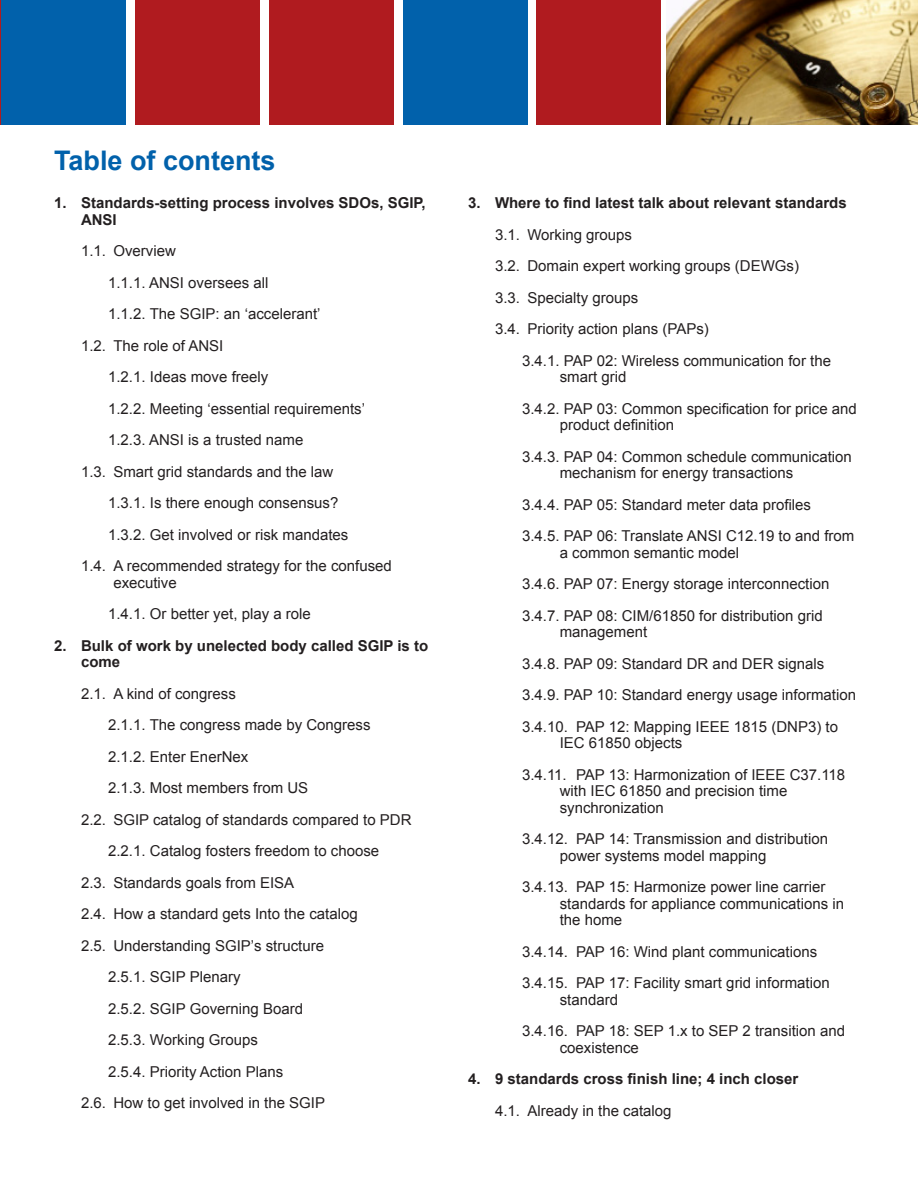
<style>
.page{position:relative;width:918px;height:1188px;background:#fff}
.page>*{position:absolute;margin:0;border:0;box-sizing:border-box;transform-origin:0 0}
.t1{font:700 27px "Arial";color:#0161ab}
.List_Paragraph{font:15px/16.5px "Arial";color:#231f20}
.List_Paragraph-2{font:700 15px/16.5px "Arial";color:#231f20}
</style>
<div class="page">
<hr style="left:0;top:0;width:1px;height:125px;background:#b01b1f">
<div style="left:135px;top:0;width:125px;height:125px;background:#b01b1f"></div>
<div style="left:269px;top:0;width:125px;height:125px;background:#b01b1f"></div>
<div style="left:403px;top:0;width:125px;height:125px;background:#0161ab"></div>
<div style="left:1px;top:0;width:125px;height:125px;background:#0161ab"></div>
<div style="left:536px;top:0;width:125px;height:125px;background:#b01b1f"></div>
<img style="left:666px;top:0;width:252px;height:125px">
<p class="t1" style="left:54px;top:143px;width:223px">Table of contents</p>
<p class="List_Paragraph-2" style="left:81px;top:195px;width:346px;text-indent:-27px">1. Standards-setting process involves SDOs, SGIP,<br>ANSI</p>
<p class="List_Paragraph" style="left:81px;top:243px;width:96px">1.1. Overview</p>
<p class="List_Paragraph" style="left:108px;top:274px;width:162px">1.1.1. ANSI oversees all</p>
<p class="List_Paragraph" style="left:108px;top:306px;width:214px">1.1.2. The SGIP: an ‘accelerant’</p>
<p class="List_Paragraph" style="left:81px;top:337px;width:144px">1.2. The role of ANSI</p>
<p class="List_Paragraph" style="left:108px;top:369px;width:162px">1.2.1. Ideas move freely</p>
<p class="List_Paragraph" style="left:108px;top:400px;width:259px">1.2.2. Meeting ‘essential requirements’</p>
<p class="List_Paragraph" style="left:108px;top:432px;width:197px">1.2.3. ANSI is a trusted name</p>
<p class="List_Paragraph" style="left:81px;top:463px;width:254px">1.3. Smart grid standards and the law</p>
<p class="List_Paragraph" style="left:108px;top:495px;width:232px">1.3.1. Is there enough consensus?</p>
<p class="List_Paragraph" style="left:108px;top:526px;width:242px">1.3.2. Get involved or risk mandates</p>
<p class="List_Paragraph" style="left:113px;top:558px;width:280px;text-indent:-32px">1.4. A recommended strategy for the confused executive</p>
<p class="List_Paragraph" style="left:108px;top:606px;width:204px">1.4.1. Or better yet, play a role</p>
<p class="List_Paragraph-2" style="left:81px;top:637px;width:349px;text-indent:-27px">2. Bulk of work by unelected body called SGIP is to come</p>
<p class="List_Paragraph" style="left:81px;top:685px;width:156px">2.1. A kind of congress</p>
<p class="List_Paragraph" style="left:108px;top:717px;width:264px">2.1.1. The congress made by Congress</p>
<p class="List_Paragraph" style="left:108px;top:748px;width:142px">2.1.2. Enter EnerNex</p>
<p class="List_Paragraph" style="left:108px;top:780px;width:202px">2.1.3. Most members from US</p>
<p class="List_Paragraph" style="left:81px;top:811px;width:332px">2.2. SGIP catalog of standards compared to PDR</p>
<p class="List_Paragraph" style="left:108px;top:843px;width:273px">2.2.1. Catalog fosters freedom to choose</p>
<p class="List_Paragraph" style="left:81px;top:874px;width:215px">2.3. Standards goals from EISA</p>
<p class="List_Paragraph" style="left:81px;top:906px;width:278px">2.4. How a standard gets Into the catalog</p>
<p class="List_Paragraph" style="left:81px;top:937px;width:245px">2.5. Understanding SGIP’s structure</p>
<p class="List_Paragraph" style="left:108px;top:969px;width:134px">2.5.1. SGIP Plenary</p>
<p class="List_Paragraph" style="left:108px;top:1000px;width:197px">2.5.2. SGIP Governing Board</p>
<p class="List_Paragraph" style="left:108px;top:1032px;width:152px">2.5.3. Working Groups</p>
<p class="List_Paragraph" style="left:108px;top:1063px;width:177px">2.5.4. Priority Action Plans</p>
<p class="List_Paragraph" style="left:81px;top:1095px;width:246px">2.6. How to get involved in the SGIP</p>
<p class="List_Paragraph-2" style="left:468px;top:195px;width:380px">3. Where to find latest talk about relevant standards</p>
<p class="List_Paragraph" style="left:495px;top:226px;width:139px">3.1. Working groups</p>
<p class="List_Paragraph" style="left:495px;top:258px;width:306px">3.2. Domain expert working groups (DEWGs)</p>
<p class="List_Paragraph" style="left:495px;top:289px;width:145px">3.3. Specialty groups</p>
<p class="List_Paragraph" style="left:495px;top:321px;width:215px">3.4. Priority action plans (PAPs)</p>
<p class="List_Paragraph" style="left:560px;top:352px;width:273px;text-indent:-38px">3.4.1. PAP 02: Wireless communication for the smart grid</p>
<p class="List_Paragraph" style="left:560px;top:400px;width:299px;text-indent:-38px">3.4.2. PAP 03: Common specification for price and product definition</p>
<p class="List_Paragraph" style="left:560px;top:448px;width:294px;text-indent:-38px">3.4.3. PAP 04: Common schedule communication mechanism for energy transactions</p>
<p class="List_Paragraph" style="left:522px;top:496px;width:291px">3.4.4. PAP 05: Standard meter data profiles</p>
<p class="List_Paragraph" style="left:560px;top:528px;width:296px;text-indent:-38px">3.4.5. PAP 06: Translate ANSI C12.19 to and from a common semantic model</p>
<p class="List_Paragraph" style="left:522px;top:576px;width:309px">3.4.6. PAP 07: Energy storage interconnection</p>
<p class="List_Paragraph" style="left:560px;top:607px;width:264px;text-indent:-38px">3.4.7. PAP 08: CIM/61850 for distribution grid management</p>
<p class="List_Paragraph" style="left:522px;top:655px;width:304px">3.4.8. PAP 09: Standard DR and DER signals</p>
<p class="List_Paragraph" style="left:522px;top:687px;width:336px">3.4.9. PAP 10: Standard energy usage information</p>
<p class="List_Paragraph" style="left:560px;top:718px;width:280px;text-indent:-38px">3.4.10. PAP 12: Mapping IEEE 1815 (DNP3) to<br>IEC 61850 objects</p>
<p class="List_Paragraph" style="left:560px;top:766px;width:287px;text-indent:-38px">3.4.11. PAP 13: Harmonization of IEEE C37.118 with IEC 61850 and precision time synchronization</p>
<p class="List_Paragraph" style="left:560px;top:831px;width:270px;text-indent:-38px">3.4.12. PAP 14: Transmission and distribution power systems model mapping</p>
<p class="List_Paragraph" style="left:560px;top:879px;width:286px;text-indent:-38px">3.4.13. PAP 15: Harmonize power line carrier standards for appliance communications in the home</p>
<p class="List_Paragraph" style="left:522px;top:943px;width:297px">3.4.14. PAP 16: Wind plant communications</p>
<p class="List_Paragraph" style="left:560px;top:975px;width:271px;text-indent:-38px">3.4.15. PAP 17: Facility smart grid information standard</p>
<p class="List_Paragraph" style="left:560px;top:1023px;width:287px;text-indent:-38px">3.4.16. PAP 18: SEP 1.x to SEP 2 transition and coexistence</p>
<p class="List_Paragraph-2" style="left:468px;top:1071px;width:332px">4. 9 standards cross finish line; 4 inch closer</p>
<p class="List_Paragraph" style="left:495px;top:1102px;width:178px">4.1. Already in the catalog</p>
</div>
